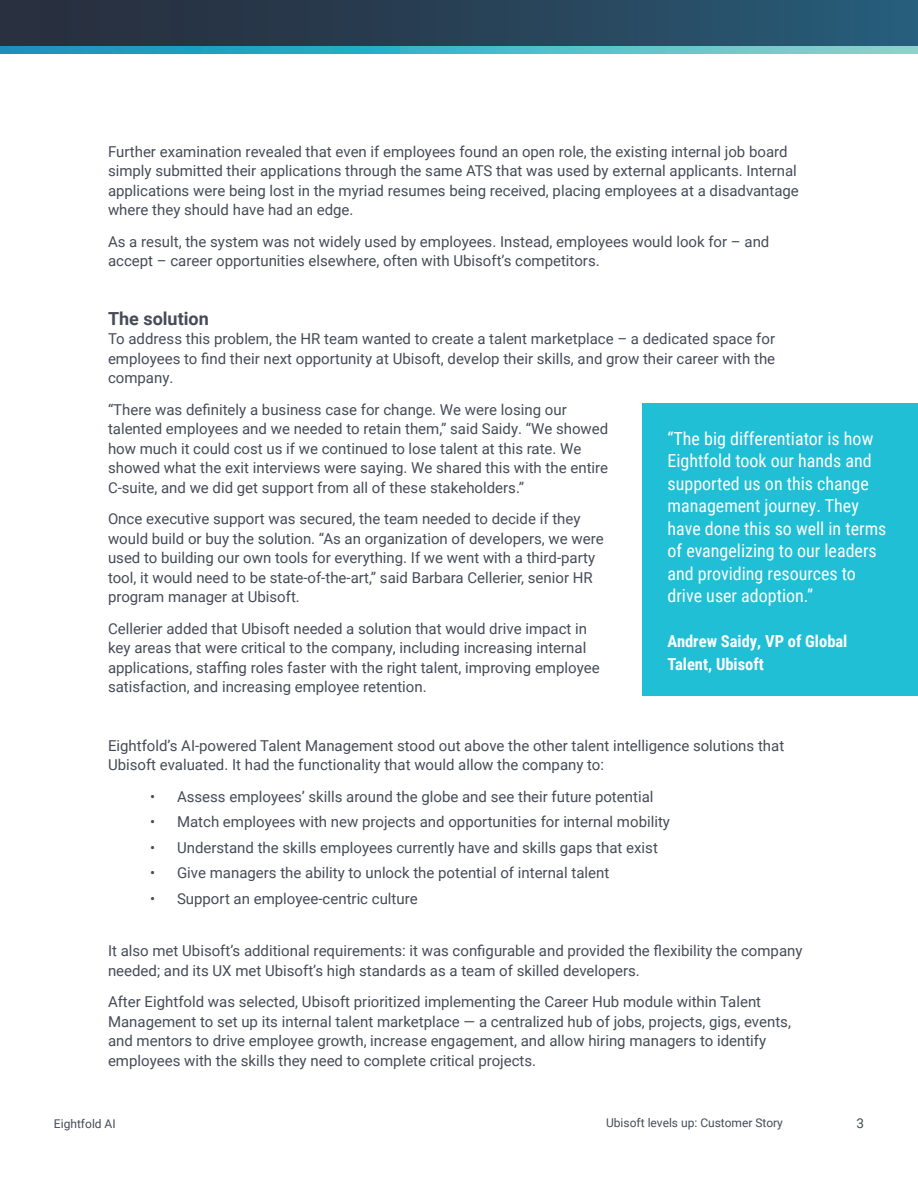
<style>
.page{position:relative;width:918px;height:1188px;background:#fff}
.page>*{position:absolute;margin:0;border:0;box-sizing:border-box;transform-origin:0 0}
.t1{font:18px/22.5px "Roboto Condensed";color:#fff}
.t2{font:700 18px "Roboto";color:#474b58}
.t3{font:700 16.5px/22.5px "Roboto Condensed";color:#fff}
.t4{font:15px/19.5px "Roboto";color:#474b58}
.t5{font:13.5px "Roboto";color:#474b58}
.t6{font:12px "Roboto";color:#474b58}
</style>
<div class="page">
<div style="left:0;top:0;width:918px;height:54px;background:linear-gradient(to right,#282a38,#275b78)"></div>
<svg style="left:0;top:46px;width:918px;height:8px"></svg>
<div style="left:642px;top:403px;width:276px;height:293px;background:#20bfd6"></div>
<p class="t4" style="left:108px;top:143px;width:692px">Further examination revealed that even if employees found an open role, the existing internal job board simply submitted their applications through the same ATS that was used by external applicants. Internal applications were being lost in the myriad resumes being received, placing employees at a disadvantage where they should have had an edge.</p>
<p class="t4" style="left:108px;top:233px;width:663px">As a result, the system was not widely used by employees. Instead, employees would look for – and accept – career opportunities elsewhere, often with Ubisoft’s competitors.</p>
<p class="t2" style="left:108px;top:311px;width:102px">The solution</p>
<p class="t4" style="left:108px;top:330px;width:669px;text-align:justify">To address this problem, the HR team wanted to create a talent marketplace – a dedicated space for employees to find their next opportunity at Ubisoft, develop their skills, and grow their career with the company.</p>
<p class="t4" style="left:108px;top:399px;width:502px">“There was definitely a business case for change. We were losing our talented employees and we needed to retain them,” said Saidy. “We showed how much it could cost us if we continued to lose talent at this rate. We showed what the exit interviews were saying. We shared this with the entire C-suite, and we did get support from all of these stakeholders.”</p>
<p class="t4" style="left:108px;top:510px;width:497px">Once executive support was secured, the team needed to decide if they would build or buy the solution. “As an organization of developers, we were used to building our own tools for everything. If we went with a third-party tool, it would need to be state-of-the-art,” said Barbara Cellerier, senior HR program manager at Ubisoft.</p>
<p class="t4" style="left:108px;top:620px;width:493px">Cellerier added that Ubisoft needed a solution that would drive impact in key areas that were critical to the company, including increasing internal applications, staffing roles faster with the right talent, improving employee satisfaction, and increasing employee retention.</p>
<p class="t1" style="left:668px;top:429px;width:220px">“The big differentiator is how<br>Eightfold took our hands and supported us on this change management journey. They have done this so well in terms of evangelizing to our leaders and providing resources to drive user adoption.”</p>
<p class="t3" style="left:668px;top:632px;width:181px">Andrew Saidy, VP of Global<br>Talent, Ubisoft</p>
<p class="t4" style="left:108px;top:737px;width:678px">Eightfold’s AI-powered Talent Management stood out above the other talent intelligence solutions that<br>Ubisoft evaluated. It had the functionality that would allow the company to:</p>
<p class="t4" style="left:150px;top:788px;width:505px">• Assess employees’ skills around the globe and see their future potential</p>
<p class="t4" style="left:150px;top:813px;width:522px">• Match employees with new projects and opportunities for internal mobility</p>
<p class="t4" style="left:150px;top:839px;width:509px">• Understand the skills employees currently have and skills gaps that exist</p>
<p class="t4" style="left:150px;top:864px;width:461px">• Give managers the ability to unlock the potential of internal talent</p>
<p class="t4" style="left:150px;top:890px;width:269px">• Support an employee-centric culture</p>
<p class="t4" style="left:108px;top:941px;width:696px">It also met Ubisoft’s additional requirements: it was configurable and provided the flexibility the company needed; and its UX met Ubisoft’s high standards as a team of skilled developers.</p>
<p class="t4" style="left:108px;top:993px;width:684px">After Eightfold was selected, Ubisoft prioritized implementing the Career Hub module within Talent Management to set up its internal talent marketplace — a centralized hub of jobs, projects, gigs, events, and mentors to drive employee growth, increase engagement, and allow hiring managers to identify employees with the skills they need to complete critical projects.</p>
<p class="t6" style="left:606px;top:1118px;width:178px">Ubisoft levels up: Customer Story</p>
<p class="t6" style="left:54px;top:1118px;width:63px">Eightfold AI</p>
<p class="t5" style="left:856px;top:1118px;width:9px">3</p>
</div>
